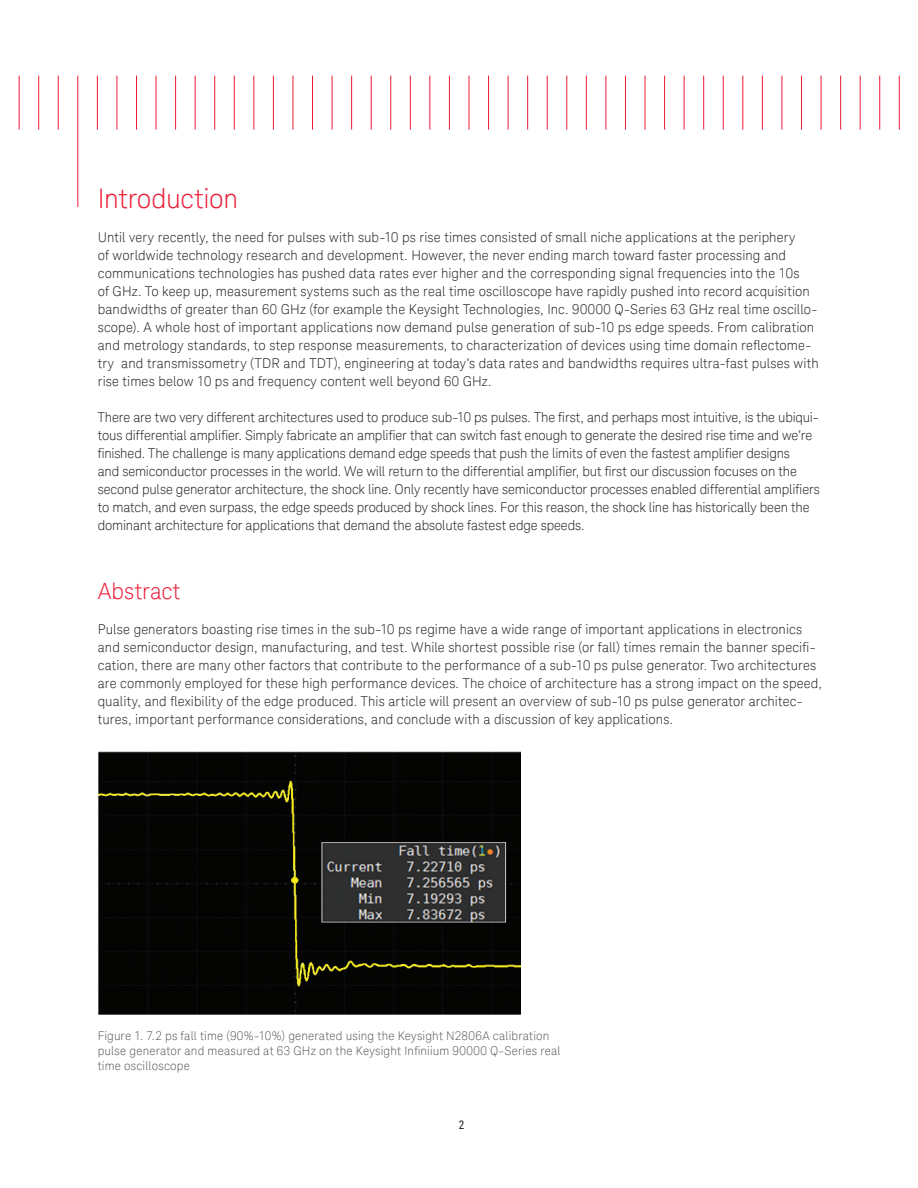
<style>
.page{position:relative;width:918px;height:1188px;background:#fff}
.page>*{position:absolute;margin:0;border:0;box-sizing:border-box;transform-origin:0 0}
.t1{font:300 27px "Keysight Sans";letter-spacing:-.005em;color:#ed1a36}
.t2{font:300 22.5px "Keysight Sans";letter-spacing:.005em;color:#ed1a36}
.t3{font:300 13.5px/18px "Keysight Sans";letter-spacing:.005em;color:#231f20}
.t4{font:300 12px/15px "Keysight Sans";letter-spacing:.015em;color:#57585a}
.t5{font:12px "Agilent Condensed CFF";color:#231f20}
</style>
<div class="page">
<img style="left:98px;top:752px;width:422px;height:262px">
<hr style="left:19px;top:76px;width:1px;height:54px;background:#ed1a36">
<hr style="left:38px;top:76px;width:1px;height:54px;background:#ed1a36">
<hr style="left:58px;top:76px;width:1px;height:54px;background:#ed1a36">
<hr style="left:77px;top:76px;width:1px;height:131px;background:#ed1a36">
<hr style="left:97px;top:76px;width:1px;height:54px;background:#ed1a36">
<hr style="left:117px;top:76px;width:1px;height:54px;background:#ed1a36">
<hr style="left:136px;top:76px;width:1px;height:54px;background:#ed1a36">
<hr style="left:156px;top:76px;width:1px;height:54px;background:#ed1a36">
<hr style="left:175px;top:76px;width:1px;height:54px;background:#ed1a36">
<hr style="left:195px;top:76px;width:1px;height:54px;background:#ed1a36">
<hr style="left:214px;top:76px;width:1px;height:54px;background:#ed1a36">
<hr style="left:234px;top:76px;width:1px;height:54px;background:#ed1a36">
<hr style="left:253px;top:76px;width:1px;height:54px;background:#ed1a36">
<hr style="left:273px;top:76px;width:1px;height:54px;background:#ed1a36">
<hr style="left:293px;top:76px;width:1px;height:54px;background:#ed1a36">
<hr style="left:312px;top:76px;width:1px;height:54px;background:#ed1a36">
<hr style="left:332px;top:76px;width:1px;height:54px;background:#ed1a36">
<hr style="left:351px;top:76px;width:1px;height:54px;background:#ed1a36">
<hr style="left:371px;top:76px;width:1px;height:54px;background:#ed1a36">
<hr style="left:390px;top:76px;width:1px;height:54px;background:#ed1a36">
<hr style="left:410px;top:76px;width:1px;height:54px;background:#ed1a36">
<hr style="left:429px;top:76px;width:1px;height:54px;background:#ed1a36">
<hr style="left:449px;top:76px;width:1px;height:54px;background:#ed1a36">
<hr style="left:469px;top:76px;width:1px;height:54px;background:#ed1a36">
<hr style="left:488px;top:76px;width:1px;height:54px;background:#ed1a36">
<hr style="left:508px;top:76px;width:1px;height:54px;background:#ed1a36">
<hr style="left:527px;top:76px;width:1px;height:54px;background:#ed1a36">
<hr style="left:547px;top:76px;width:1px;height:54px;background:#ed1a36">
<hr style="left:566px;top:76px;width:1px;height:54px;background:#ed1a36">
<hr style="left:586px;top:76px;width:1px;height:54px;background:#ed1a36">
<hr style="left:606px;top:76px;width:1px;height:54px;background:#ed1a36">
<hr style="left:625px;top:76px;width:1px;height:54px;background:#ed1a36">
<hr style="left:645px;top:76px;width:1px;height:54px;background:#ed1a36">
<hr style="left:664px;top:76px;width:1px;height:54px;background:#ed1a36">
<hr style="left:684px;top:76px;width:1px;height:54px;background:#ed1a36">
<hr style="left:703px;top:76px;width:1px;height:54px;background:#ed1a36">
<hr style="left:723px;top:76px;width:1px;height:54px;background:#ed1a36">
<hr style="left:742px;top:76px;width:1px;height:54px;background:#ed1a36">
<hr style="left:762px;top:76px;width:1px;height:54px;background:#ed1a36">
<hr style="left:782px;top:76px;width:1px;height:54px;background:#ed1a36">
<hr style="left:801px;top:76px;width:1px;height:54px;background:#ed1a36">
<hr style="left:821px;top:76px;width:1px;height:54px;background:#ed1a36">
<hr style="left:840px;top:76px;width:1px;height:54px;background:#ed1a36">
<hr style="left:860px;top:76px;width:1px;height:54px;background:#ed1a36">
<hr style="left:879px;top:76px;width:1px;height:54px;background:#ed1a36">
<hr style="left:899px;top:76px;width:1px;height:54px;background:#ed1a36">
<h1 class="t1" style="left:98px;top:183px;width:142px">Introduction</h1>
<p class="t3" style="left:98px;top:228px;width:723px">Until very recently, the need for pulses with sub-10 ps rise times consisted of small niche applications at the periphery<br>of worldwide technology research and development. However, the never ending march toward faster processing and communications technologies has pushed data rates ever higher and the corresponding signal frequencies into the 10s<br>of GHz. To keep up, measurement systems such as the real time oscilloscope have rapidly pushed into record acquisition bandwidths of greater than 60 GHz (for example the Keysight Technologies, Inc. 90000 Q-Series 63 GHz real time oscillo&shy;scope). A whole host of important applications now demand pulse generation of sub-10 ps edge speeds. From calibration and metrology standards, to step response measurements, to characterization of devices using time domain reflectome&shy;try and transmissometry (TDR and TDT), engineering at today’s data rates and bandwidths requires ultra-fast pulses with rise times below 10 ps and frequency content well beyond 60 GHz.</p>
<p class="t3" style="left:98px;top:408px;width:724px">There are two very different architectures used to produce sub-10 ps pulses. The first, and perhaps most intuitive, is the ubiqui&shy;tous differential amplifier. Simply fabricate an amplifier that can switch fast enough to generate the desired rise time and we’re finished. The challenge is many applications demand edge speeds that push the limits of even the fastest amplifier designs<br>and semiconductor processes in the world. We will return to the differential amplifier, but first our discussion focuses on the second pulse generator architecture, the shock line. Only recently have semiconductor processes enabled differential amplifiers to match, and even surpass, the edge speeds produced by shock lines. For this reason, the shock line has historically been the dominant architecture for applications that demand the absolute fastest edge speeds.</p>
<h2 class="t2" style="left:98px;top:578px;width:84px">Abstract</h2>
<p class="t3" style="left:98px;top:620px;width:726px">Pulse generators boasting rise times in the sub-10 ps regime have a wide range of important applications in electronics and semiconductor design, manufacturing, and test. While shortest possible rise (or fall) times remain the banner specifi&shy;cation, there are many other factors that contribute to the performance of a sub-10 ps pulse generator. Two architectures are commonly employed for these high performance devices. The choice of architecture has a strong impact on the speed, quality, and flexibility of the edge produced. This article will present an overview of sub-10 ps pulse generator architec&shy;tures, important performance considerations, and conclude with a discussion of key applications.</p>
<p class="t4" style="left:98px;top:1028px;width:464px">Figure 1. 7.2 ps fall time (90%-10%) generated using the Keysight N2806A calibration pulse generator and measured at 63 GHz on the Keysight Infiniium 90000 Q-Series real time oscilloscope</p>
<p class="t5" style="left:459px;top:1115px;width:7px">2</p>
</div>
